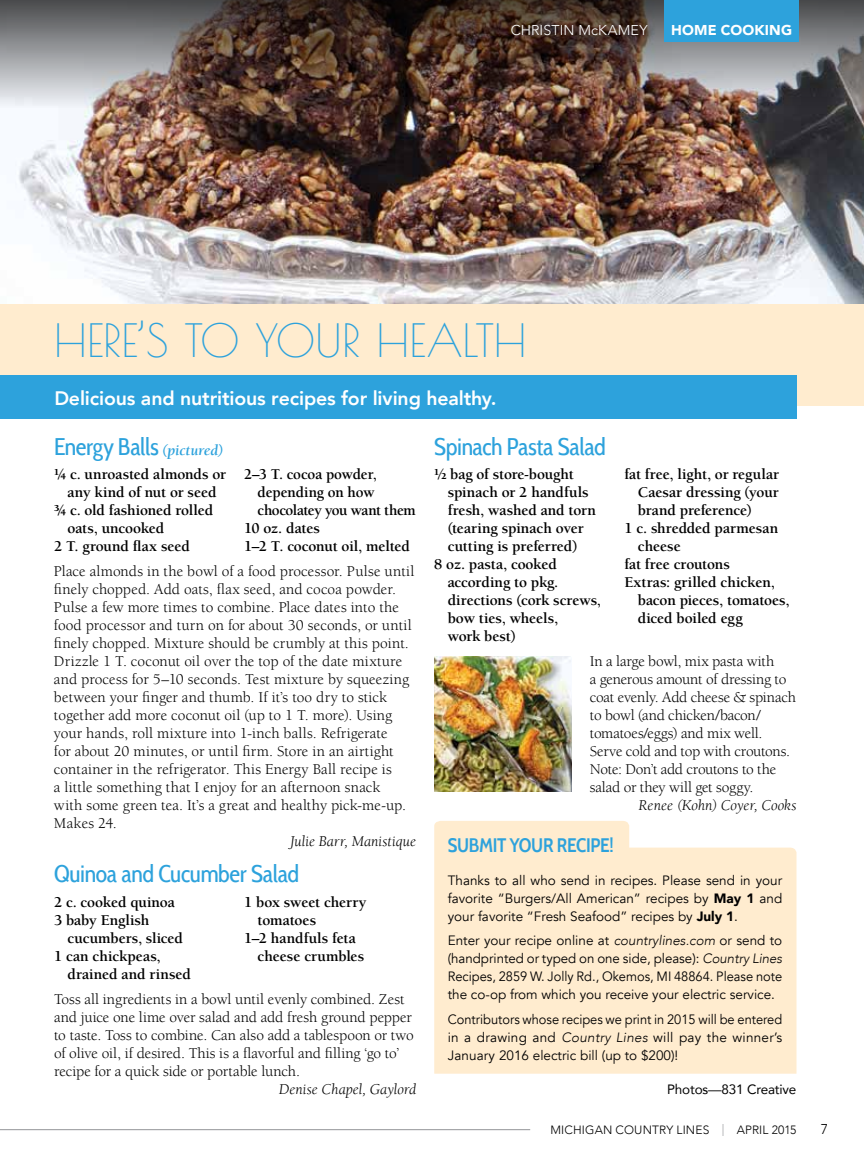
<style>
.page{position:relative;width:864px;height:1161px;background:#fff}
.page>*{position:absolute;margin:0;border:0;box-sizing:border-box;transform-origin:0 0}
.t1{font:45px "Poiret One";letter-spacing:-.005em;color:#2da2dc}
.t2{font:24px "Cabin Condensed";letter-spacing:-.02em;color:#2da2dc}
.t3{font:800 19.5px "Avenir";letter-spacing:-.005em;color:#fff}
.t4{font:600 19.5px "Cabin Condensed";letter-spacing:-.015em;color:#2da2dc}
.t5{font:15.3px/18px "Berkeley";color:#000}
.t6{font:700 15.3px/18px "Berkeley";letter-spacing:-.01em;color:#000}
.t7{font:15.3px/18px "Berkeley";letter-spacing:-.02em;color:#000}
.t8{font:italic 15.3px "Berkeley";color:#000}
.t9{font:700 15.3px "Berkeley";letter-spacing:-.03em;color:#000}
.t10{font:300 14.25px "Avenir";letter-spacing:.01em;color:#fff}
.t11{font:900 14.25px "Avenir";letter-spacing:.01em;color:#fff}
.t12{font:300 14.25px "Avenir";color:#000}
.t13{font:13.5px/18px "Avenir";color:#000;text-align:justify}
.t14{font:13.5px/18px "Avenir";color:#000;text-align:justify;scale:.95 1}
.t15{font:13.5px "Avenir";letter-spacing:-.01em;color:#000}
.t16{font:300 12px "Avenir";letter-spacing:.015em;color:#000}
.s1{font-family:"Berkeley";font-weight:700;font-style:italic;font-size:15.3px}
.s2{font-weight:900}
.s3{font-weight:300;font-style:italic}
.s4{color:#939598}
</style>
<div class="page">
<img style="left:15px;top:108px;width:849px;height:196px">
<img style="left:0;top:0;width:864px;height:108px">
<div style="left:0;top:304px;width:864px;height:102px;background:#ffeccf"></div>
<div style="left:0;top:376px;width:796px;height:43px;background:#2da2dc"></div>
<div style="left:434px;top:821px;width:362px;height:253px;background:#ffeccf"></div>
<img style="left:434px;top:656px;width:138px;height:136px">
<div style="left:664px;top:0;width:135px;height:41px;background:#2da2dc"></div>
<div style="left:509px;top:23px;width:148px;height:21px;background:#000;opacity:.75"></div>
<hr style="left:0;top:1129px;width:530px;height:1px;background:#939598">
<p class="t10" style="left:511px;top:21px;width:139px">CHRISTIN McKAMEY</p>
<p class="t11" style="left:671px;top:17px;width:122px">HOME COOKING</p>
<h1 class="t1" style="left:54px;top:314px;width:474px">HERE’S TO YOUR HEALTH</h1>
<p class="t3" style="left:54px;top:381px;width:444px">Delicious and nutritious recipes for living healthy.</p>
<h2 class="t2" style="left:434px;top:431px;width:173px">Spinach Pasta Salad</h2>
<p class="t6" style="left:434px;top:466px;width:141px">½ bag of store-bought</p>
<p class="t6" style="left:448px;top:484px;width:143px">spinach or 2 handfuls</p>
<p class="t6" style="left:448px;top:502px;width:150px">fresh, washed and torn</p>
<p class="t6" style="left:448px;top:520px;width:137px">(tearing spinach over</p>
<p class="t6" style="left:448px;top:538px;width:131px">cutting is preferred)</p>
<p class="t6" style="left:434px;top:556px;width:124px">8 oz. pasta, cooked</p>
<p class="t6" style="left:448px;top:574px;width:112px">according to pkg.</p>
<p class="t6" style="left:448px;top:592px;width:155px">directions (cork screws,</p>
<p class="t6" style="left:448px;top:610px;width:112px">bow ties, wheels,</p>
<p class="t6" style="left:448px;top:628px;width:70px">work best)</p>
<h2 class="t2" style="left:54px;top:431px;width:171px">Energy Balls <span class="s1">(pictured)</span></h2>
<p class="t6" style="left:54px;top:466px;width:174px">¼ c. unroasted almonds or</p>
<p class="t6" style="left:68px;top:484px;width:151px">any kind of nut or seed</p>
<p class="t6" style="left:54px;top:502px;width:161px">¾ c. old fashioned rolled</p>
<p class="t6" style="left:68px;top:520px;width:99px">oats, uncooked</p>
<p class="t6" style="left:54px;top:538px;width:138px">2 T. ground flax seed</p>
<p class="t6" style="left:624px;top:466px;width:156px">fat free, light, or regular</p>
<p class="t6" style="left:638px;top:484px;width:142px">Caesar dressing (your</p>
<p class="t6" style="left:638px;top:502px;width:116px">brand preference)</p>
<p class="t6" style="left:624px;top:520px;width:155px">1 c. shredded parmesan</p>
<p class="t6" style="left:638px;top:538px;width:44px">cheese</p>
<p class="t6" style="left:624px;top:556px;width:107px">fat free croutons</p>
<p class="t6" style="left:624px;top:574px;width:152px">Extras: grilled chicken,</p>
<p class="t6" style="left:638px;top:592px;width:153px">bacon pieces, tomatoes,</p>
<p class="t6" style="left:638px;top:610px;width:106px">diced boiled egg</p>
<p class="t7" style="left:590px;top:653px;width:208px">In a large bowl, mix pasta with<br>a generous amount of dressing to coat evenly. Add cheese &amp; spinach to bowl (and chicken/bacon/ tomatoes/eggs) and mix well.<br>Serve cold and top with croutons.<br>Note: Don’t add croutons to the salad or they will get soggy.</p>
<p class="t8" style="left:639px;top:797px;width:159px">Renee (Kohn) Coyer, Cooks</p>
<p class="t6" style="left:244px;top:466px;width:134px">2–3 T. cocoa powder,</p>
<p class="t6" style="left:258px;top:484px;width:118px">depending on how</p>
<p class="t9" style="left:258px;top:502px;width:160px">chocolatey you want them</p>
<p class="t6" style="left:244px;top:520px;width:77px">10 oz. dates</p>
<p class="t6" style="left:244px;top:538px;width:167px">1–2 T. coconut oil, melted</p>
<p class="t5" style="left:54px;top:563px;width:362px">Place almonds in the bowl of a food processor. Pulse until finely chopped. Add oats, flax seed, and cocoa powder.<br>Pulse a few more times to combine. Place dates into the food processor and turn on for about 30 seconds, or until finely chopped. Mixture should be crumbly at this point.<br>Drizzle 1 T. coconut oil over the top of the date mixture and process for 5–10 seconds. Test mixture by squeezing between your finger and thumb. If it’s too dry to stick together add more coconut oil (up to 1 T. more). Using your hands, roll mixture into 1-inch balls. Refrigerate<br>for about 20 minutes, or until firm. Store in an airtight container in the refrigerator. This Energy Ball recipe is<br>a little something that I enjoy for an afternoon snack<br>with some green tea. It’s a great and healthy pick-me-up.<br>Makes 24.</p>
<p class="t8" style="left:290px;top:833px;width:128px">Julie Barr, Manistique</p>
<h2 class="t2" style="left:54px;top:859px;width:247px">Quinoa and Cucumber Salad</h2>
<p class="t6" style="left:54px;top:893px;width:123px">2 c. cooked quinoa<br>3 baby English</p>
<p class="t6" style="left:54px;top:929px;width:131px;text-indent:13px">cucumbers, sliced<br>1 can chickpeas,</p>
<p class="t6" style="left:67px;top:965px;width:125px">drained and rinsed</p>
<p class="t4" style="left:448px;top:833px;width:168px">SUBMIT YOUR RECIPE!</p>
<p class="t13" style="left:448px;top:871px;width:336px">Thanks to all who send in recipes. Please send in your favorite “Burgers/All American” recipes by <span class="s2">May 1</span> and your favorite “Fresh Seafood” recipes by <span class="s2">July 1</span>.</p>
<p class="t13" style="left:448px;top:932px;width:336px">Enter your recipe online at <span class="s3">countrylines.com</span> or send to (handprinted or typed on one side, please): <span class="s3">Country Lines </span>Recipes, 2859 W. Jolly Rd., Okemos, MI 48864. Please note the co-op from which you receive your electric service.</p>
<p class="t14" style="left:448px;top:1011px;width:354px">Contributors whose recipes we print in 2015 will be entered in a drawing and <span class="s3">Country Lines</span> will pay the winner’s January 2016 electric bill (up to $200)!</p>
<p class="t6" style="left:244px;top:893px;width:124px">1 box sweet cherry</p>
<p class="t6" style="left:258px;top:911px;width:60px">tomatoes</p>
<p class="t6" style="left:244px;top:929px;width:113px">1–2 handfuls feta</p>
<p class="t6" style="left:258px;top:947px;width:108px">cheese crumbles</p>
<p class="t5" style="left:54px;top:990px;width:361px">Toss all ingredients in a bowl until evenly combined. Zest and juice one lime over salad and add fresh ground pepper to taste. Toss to combine. Can also add a tablespoon or two of olive oil, if desired. This is a flavorful and filling ‘go to’ recipe for a quick side or portable lunch.</p>
<p class="t8" style="left:279px;top:1081px;width:139px">Denise Chapel, Gaylord</p>
<p class="t15" style="left:667px;top:1078px;width:131px">Photos—831 Creative</p>
<p class="t16" style="left:550px;top:1123px;width:248px">MICHIGAN COUNTRY LINES <span class="s4">|</span> APRIL 2015</p>
<p class="t12" style="left:821px;top:1121px;width:9px">7</p>
</div>
